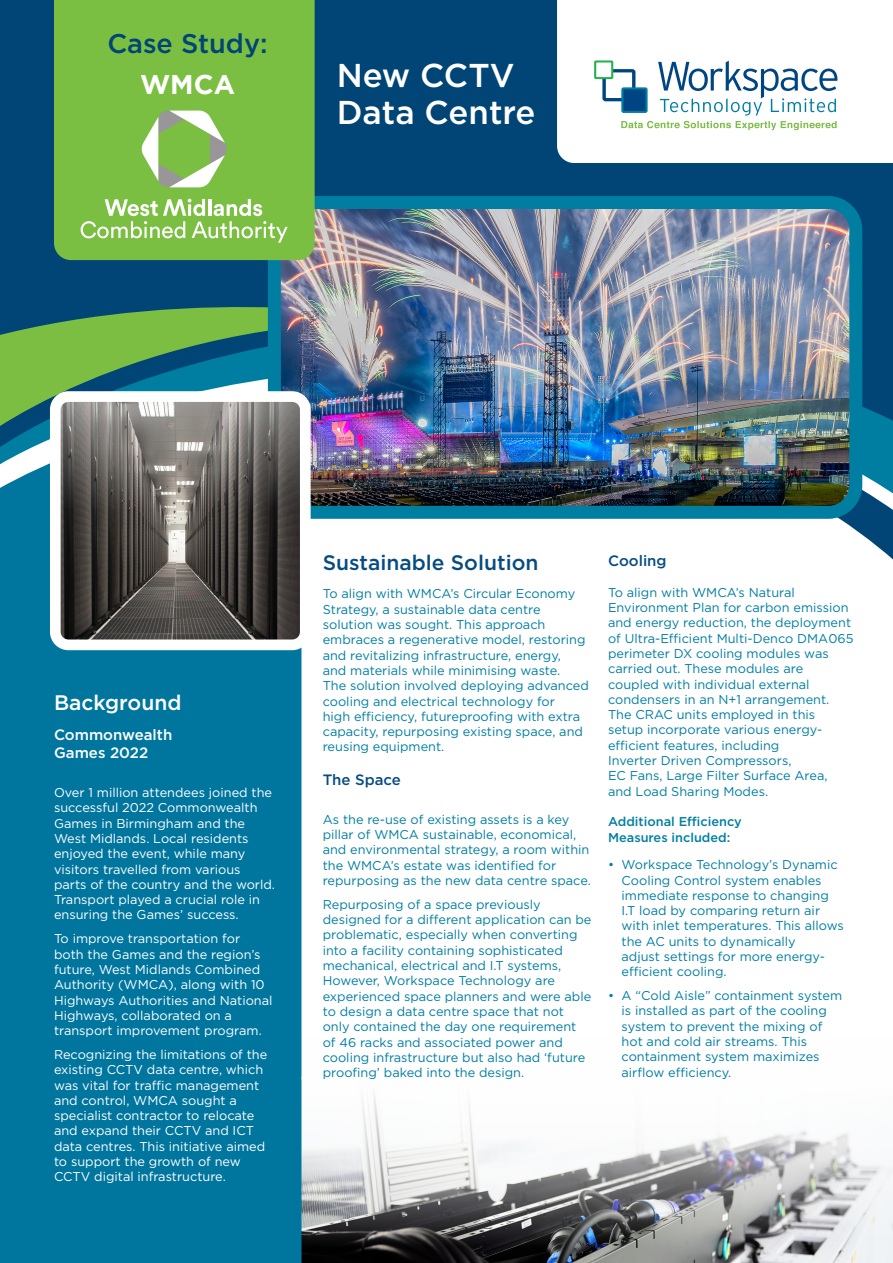
<style>
.page{position:relative;width:893px;height:1263px;background:#fff}
.page>*{position:absolute;margin:0;border:0;box-sizing:border-box;transform-origin:0 0}
.t1{font:500 33px/37.5px "Gotham";color:#fff}
.t2{font:500 27px/40.5px "Gotham";color:#004576;text-align:center}
.t3{font:500 21px "Gotham";color:#064c83}
.t4{font:500 21px "Gotham";color:#fff}
.t5{font:500 15px/18px "Gotham";color:#fff}
.t6{font:500 15px "Gotham";color:#064c83}
.t7{font:12.75px/15.3px "Gotham";color:#007ea2}
.t8{font:12.75px/15.3px "Gotham";color:#fff}
.t9{font:500 12.75px/15.3px "Gotham";color:#007ea2}
.s1{font-weight:700;color:#fff}
</style>
<div class="page">
<img style="left:301px;top:1037px;width:592px;height:226px">
<div style="left:0;top:0;width:893px;height:233px;background:#004576"></div>
<div style="left:0;top:233px;width:893px;height:142px;background:#004576"></div>
<svg style="left:0;top:281px;width:268px;height:117px;background:#3b8464"></svg>
<svg style="left:840px;top:375px;width:53px;height:185px"></svg>
<div style="left:0;top:398px;width:301px;height:665px;background:#00769f"></div>
<svg style="left:557px;top:0;width:336px;height:163px"></svg>
<div style="left:602px;top:69px;width:33px;height:32px;border:3px solid #004583;border-radius:2px"></div>
<div style="left:595px;top:61px;width:17px;height:17px;background:#fff"></div>
<div style="left:594px;top:60px;width:19px;height:19px;border:2px solid #23b24b"></div>
<svg style="left:621px;top:61px;width:216px;height:69px"></svg>
<img style="left:282px;top:202px;width:574px;height:303px">
<div style="left:268px;top:196px;width:594px;height:323px;border:13px solid #007ea2;border-radius:28px"></div>
<div style="left:0;top:1063px;width:301px;height:200px;background:#00769f"></div>
<img style="left:62px;top:403px;width:237px;height:235px">
<div style="left:50px;top:391px;width:261px;height:259px;border:11px solid #fff;border-radius:13px"></div>
<div style="left:54px;top:0;width:261px;height:260px;background:#7abe42"></div>
<svg style="left:81px;top:199px;width:207px;height:44px"></svg>
<svg style="left:141px;top:111px;width:86px;height:76px"></svg>
<p class="t2" style="left:107px;top:23px;width:162px">Case Study:<br><span class="s1">WMCA</span></p>
<p class="t1" style="left:337px;top:56px;width:200px">New CCTV<br>Data Centre</p>
<p class="t4" style="left:54px;top:689px;width:129px">Background</p>
<p class="t5" style="left:54px;top:725px;width:120px">Commonwealth<br>Games 2022</p>
<p class="t8" style="left:54px;top:785px;width:223px">Over 1 million attendees joined the successful 2022 Commonwealth<br>Games in Birmingham and the<br>West Midlands. Local residents enjoyed the event, while many visitors travelled from various parts of the country and the world.<br>Transport played a crucial role in ensuring the Games’ success.</p>
<p class="t8" style="left:54px;top:931px;width:220px">To improve transportation for both the Games and the region’s future, West Midlands Combined<br>Authority (WMCA), along with 10<br>Highways Authorities and National<br>Highways, collaborated on a transport improvement program.</p>
<p class="t8" style="left:54px;top:1046px;width:215px">Recognizing the limitations of the existing CCTV data centre, which was vital for traffic management and control, WMCA sought a specialist contractor to relocate and expand their CCTV and ICT data centres. This initiative aimed to support the growth of new<br>CCTV digital infrastructure.</p>
<p class="t3" style="left:323px;top:548px;width:217px">Sustainable Solution</p>
<p class="t7" style="left:323px;top:586px;width:268px">To align with WMCA’s Circular Economy Strategy, a sustainable data centre solution was sought. This approach embraces a regenerative model, restoring and revitalizing infrastructure, energy,<br>and materials while minimising waste.<br>The solution involved deploying advanced cooling and electrical technology for<br>high efficiency, futureproofing with extra capacity, repurposing existing space, and reusing equipment.</p>
<p class="t6" style="left:323px;top:770px;width:80px">The Space</p>
<p class="t7" style="left:323px;top:811px;width:270px">As the re-use of existing assets is a key pillar of WMCA sustainable, economical, and environmental strategy, a room within the WMCA’s estate was identified for repurposing as the new data centre space.</p>
<p class="t7" style="left:323px;top:896px;width:270px">Repurposing of a space previously designed for a different application can be problematic, especially when converting into a facility containing sophisticated mechanical, electrical and I.T systems, However, Workspace Technology are experienced space planners and were able to design a data centre space that not only contained the day one requirement of 46 racks and associated power and cooling infrastructure but also had ‘future proofing’ baked into the design.</p>
<p class="t6" style="left:608px;top:551px;width:60px">Cooling</p>
<p class="t7" style="left:608px;top:584px;width:247px">To align with WMCA’s Natural Environment Plan for carbon emission and energy reduction, the deployment of Ultra-Efficient Multi-Denco DMA065 perimeter DX cooling modules was carried out. These modules are coupled with individual external condensers in an N+1 arrangement.<br>The CRAC units employed in this setup incorporate various energy&shy;efficient features, including<br>Inverter Driven Compressors,<br>EC Fans, Large Filter Surface Area, and Load Sharing Modes.</p>
<p class="t9" style="left:608px;top:814px;width:135px">Additional Efficiency<br>Measures included:</p>
<p class="t7" style="left:622px;top:857px;width:224px;text-indent:-14px">• Workspace Technology’s Dynamic<br>Cooling Control system enables immediate response to changing<br>I.T load by comparing return air with inlet temperatures. This allows the AC units to dynamically<br>adjust settings for more energy&shy;efficient cooling.</p>
<p class="t7" style="left:622px;top:988px;width:222px;text-indent:-14px">• A “Cold Aisle” containment system is installed as part of the cooling system to prevent the mixing of hot and cold air streams. This containment system maximizes airflow efficiency.</p>
</div>
